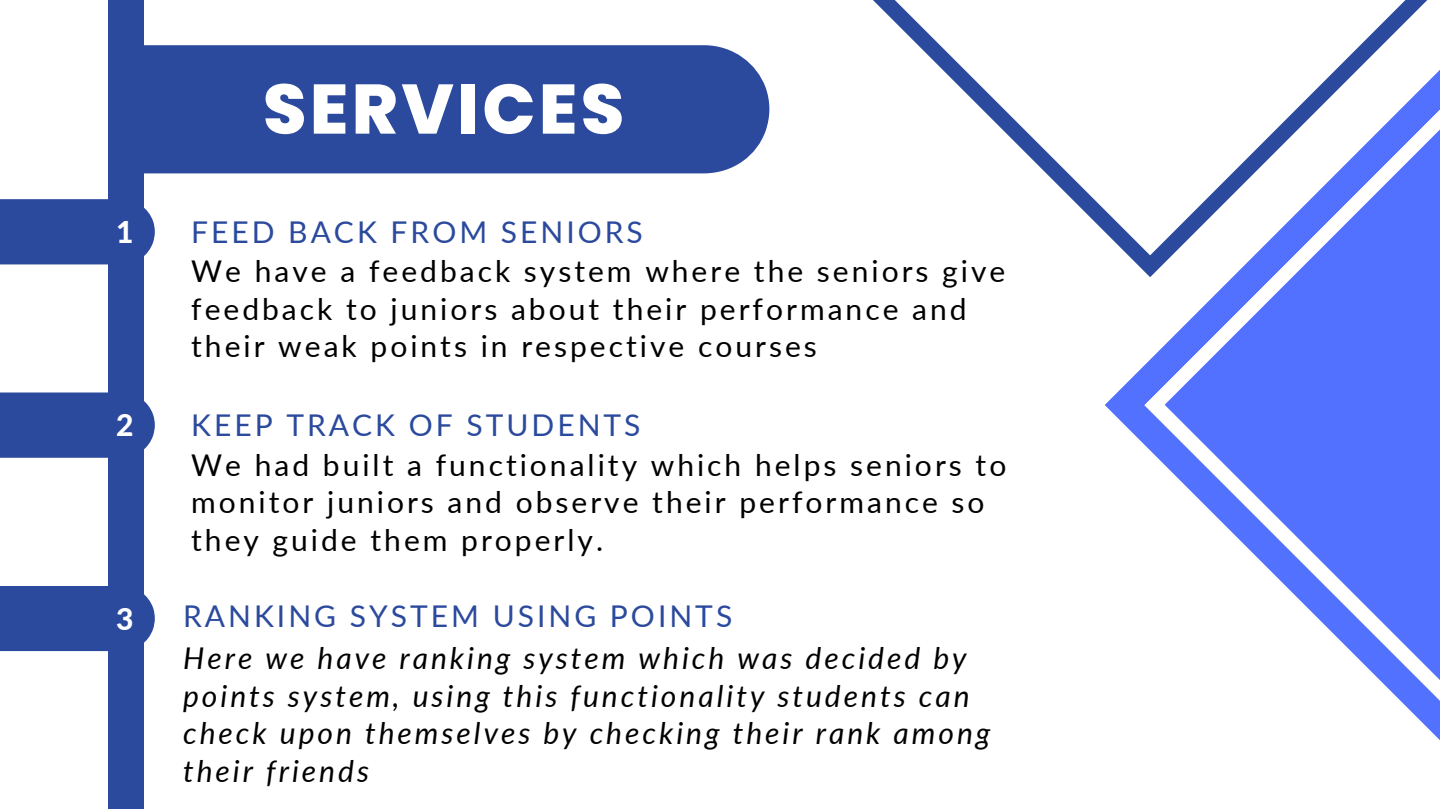
<style>
.page{position:relative;width:1440px;height:810px;background:#fff}
.page>*{position:absolute;margin:0;border:0;box-sizing:border-box;transform-origin:0 0}
.t1{font:800 70px "Poppins";letter-spacing:.05em;color:#fff}
.t2{font:30px/37.5px "Lato";letter-spacing:.1em;color:#000}
.t3{font:italic 30px/37.5px "Lato";letter-spacing:.1em;color:#000}
.t4{font:30px "Lato";letter-spacing:.1em;color:#2b4a9d}
.t5{font:800 30px "Lato";color:#fff}
</style>
<div class="page">
<div style="left:108px;top:0;width:36px;height:809px;background:#2b4a9d"></div>
<svg style="left:1105px;top:366px;width:335px;height:374px"></svg>
<svg style="left:1144px;top:277px;width:296px;height:454px;fill:#5271ff"></svg>
<svg style="left:873px;top:0;width:567px;height:277px"></svg>
<div style="left:0;top:199px;width:155px;height:65px;background:#2b4a9d"></div>
<div style="left:144px;top:45px;width:625px;height:128px;background:#2b4a9d"></div>
<div style="left:0;top:393px;width:155px;height:65px;background:#2b4a9d"></div>
<div style="left:0;top:586px;width:155px;height:65px;background:#2b4a9d"></div>
<h1 class="t1" style="left:263px;top:60px;width:363px">SERVICES</h1>
<p class="t5" style="left:116px;top:213px;width:19px">1</p>
<p class="t4" style="left:191px;top:213px;width:453px">FEED BACK FROM SENIORS</p>
<p class="t5" style="left:116px;top:407px;width:19px">2</p>
<p class="t5" style="left:116px;top:600px;width:19px">3</p>
<p class="t2" style="left:191px;top:252px;width:816px">We have a feedback system where the seniors give feedback to juniors about their performance and their weak points in respective courses</p>
<p class="t4" style="left:191px;top:407px;width:451px">KEEP TRACK OF STUDENTS</p>
<p class="t2" style="left:191px;top:445px;width:817px">We had built a functionality which helps seniors to monitor juniors and observe their performance so they guide them properly.</p>
<p class="t4" style="left:183px;top:598px;width:551px">RANKING SYSTEM USING POINTS</p>
<p class="t3" style="left:183px;top:639px;width:809px">Here we have ranking system which was decided by points system, using this functionality students can check upon themselves by checking their rank among their friends</p>
</div>
